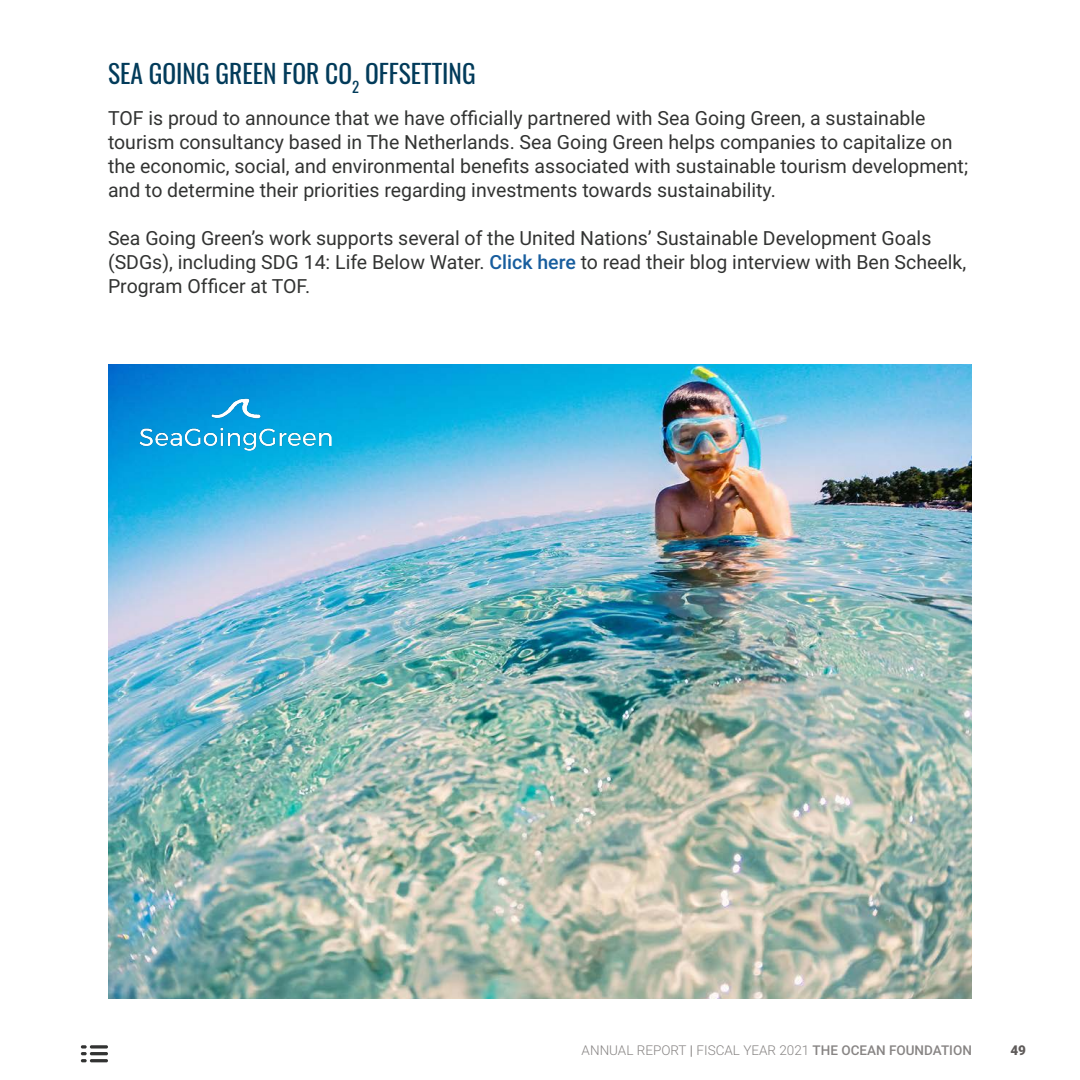
<style>
.page{position:relative;width:1080px;height:1080px;background:#fff}
.page>*{position:absolute;margin:0;border:0;box-sizing:border-box;transform-origin:0 0}
.t1{font:25.5px "Oswald";color:#023b5a}
.t2{font:19.5px/24px "Roboto";color:#323332}
.t3{font:300 13.5px "Roboto";color:#5f5b5a}
.t4{font:900 13.5px "Roboto";color:#5f5b5a}
.s1{font-weight:500;color:#175d9e}
.s2{font-weight:400}
.s3{font-weight:500}
</style>
<div class="page">
<img style="left:108px;top:364px;width:864px;height:635px">
<img style="left:139px;top:398px;width:192px;height:53px">
<svg style="left:90px;top:1045px;width:18px;height:4px"></svg>
<hr style="left:90px;top:1052px;width:18px;height:3px;background:#323332;border-radius:2px">
<svg style="left:81px;top:1045px;width:6px;height:17px"></svg>
<hr style="left:90px;top:1059px;width:18px;height:3px;background:#323332;border-radius:2px">
<p class="t1" style="left:108px;top:51px;width:369px">SEA GOING GREEN FOR CO<sub>2</sub> OFFSETTING</p>
<p class="t2" style="left:108px;top:105px;width:862px">TOF is proud to announce that we have officially partnered with Sea Going Green, a sustainable tourism consultancy based in The Netherlands. Sea Going Green helps companies to capitalize on the economic, social, and environmental benefits associated with sustainable tourism development; and to determine their priorities regarding investments towards sustainability.</p>
<p class="t2" style="left:108px;top:225px;width:860px">Sea Going Green’s work supports several of the United Nations’ Sustainable Development Goals (SDGs), including SDG 14: Life Below Water. <span class="s1">Click here</span> to read their blog interview with Ben Scheelk,<br>Program Officer at TOF.</p>
<p class="t3" style="left:582px;top:1041px;width:392px">ANNUAL REPORT <span class="s2">|</span> FISCAL YEAR 2021 <span class="s3">THE OCEAN FOUNDATION</span></p>
<p class="t4" style="left:1010px;top:1041px;width:17px">49</p>
</div>
